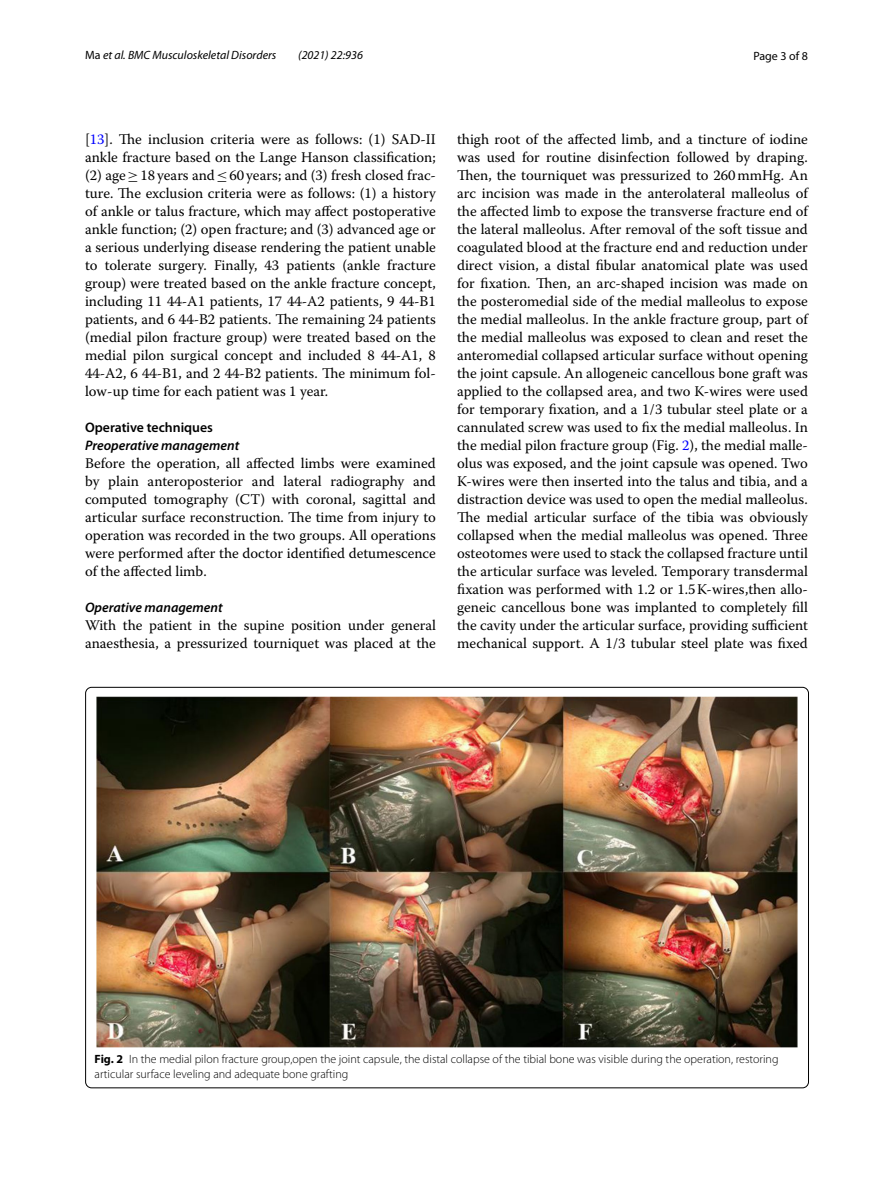
<style>
.page{position:relative;width:893px;height:1187px;background:#fff}
.page>*{position:absolute;margin:0;border:0;box-sizing:border-box;transform-origin:0 0}
.t1{font:14.7px/18px "Warnock Pro";color:#000;text-align:justify}
.t2{font:italic 600 13.8px "Myriad Pro";color:#000}
.t3{font:600 13.8px "Myriad Pro";color:#000}
.t4{font:300 12px/15px "Myriad Pro";color:#000}
.t5{font:italic 12px "Myriad Pro";color:#000}
.t6{font:12px "Myriad Pro";color:#000}
.s1{font-style:normal}
.s2{color:#00f}
.s3{font-family:"MTSY"}
.s4{font-weight:700}
</style>
<div class="page">
<img style="left:97px;top:696px;width:700px;height:351px">
<p class="t5" style="left:85px;top:48px;width:193px"><span class="s1">Ma</span> et al. BMC Musculoskeletal Disorders</p>
<p class="t5" style="left:298px;top:48px;width:66px">(2021) 22:936</p>
<p class="t6" style="left:753px;top:48px;width:56px">Page 3 of 8</p>
<p class="t1" style="left:85px;top:130px;width:352px">[<span class="s2">13</span>]. The inclusion criteria were as follows: (1) SAD-II ankle fracture based on the Lange Hanson classification; (2) age<span class="s3">≥</span>18years and<span class="s3">≤</span>60years; and (3) fresh closed frac&shy;ture. The exclusion criteria were as follows: (1) a history of ankle or talus fracture, which may affect postoperative ankle function; (2) open fracture; and (3) advanced age or a serious underlying disease rendering the patient unable to tolerate surgery. Finally, 43 patients (ankle fracture group) were treated based on the ankle fracture concept, including 11 44-A1 patients, 17 44-A2 patients, 9 44-B1 patients, and 6 44-B2 patients. The remaining 24 patients (medial pilon fracture group) were treated based on the medial pilon surgical concept and included 8 44-A1, 8<br>44-A2, 6 44-B1, and 2 44-B2 patients. The minimum fol&shy;low-up time for each patient was 1 year.</p>
<p class="t3" style="left:85px;top:418px;width:129px">Operative techniques</p>
<p class="t2" style="left:85px;top:436px;width:156px">Preoperative management</p>
<p class="t1" style="left:85px;top:454px;width:352px">Before the operation, all affected limbs were examined by plain anteroposterior and lateral radiography and computed tomography (CT) with coronal, sagittal and articular surface reconstruction. The time from injury to operation was recorded in the two groups. All operations were performed after the doctor identified detumescence of the affected limb.</p>
<p class="t2" style="left:85px;top:598px;width:139px">Operative management</p>
<p class="t1" style="left:85px;top:616px;width:352px">With the patient in the supine position under general anaesthesia, a pressurized tourniquet was placed at the</p>
<p class="t1" style="left:457px;top:130px;width:352px">thigh root of the affected limb, and a tincture of iodine was used for routine disinfection followed by draping.<br>Then, the tourniquet was pressurized to 260mmHg. An arc incision was made in the anterolateral malleolus of the affected limb to expose the transverse fracture end of the lateral malleolus. After removal of the soft tissue and coagulated blood at the fracture end and reduction under direct vision, a distal fibular anatomical plate was used for fixation. Then, an arc-shaped incision was made on the posteromedial side of the medial malleolus to expose the medial malleolus. In the ankle fracture group, part of the medial malleolus was exposed to clean and reset the anteromedial collapsed articular surface without opening the joint capsule. An allogeneic cancellous bone graft was applied to the collapsed area, and two K-wires were used for temporary fixation, and a 1/3 tubular steel plate or a cannulated screw was used to fix the medial malleolus. In the medial pilon fracture group (Fig. <span class="s2">2</span>), the medial malle&shy;olus was exposed, and the joint capsule was opened. Two K-wires were then inserted into the talus and tibia, and a distraction device was used to open the medial malleolus.<br>The medial articular surface of the tibia was obviously collapsed when the medial malleolus was opened. Three osteotomes were used to stack the collapsed fracture until the articular surface was leveled. Temporary transdermal fixation was performed with 1.2 or 1.5K-wires,then allo&shy;geneic cancellous bone was implanted to completely fill the cavity under the articular surface, providing sufficient mechanical support. A 1/3 tubular steel plate was fixed</p>
<p class="t4" style="left:95px;top:1051px;width:685px"><span class="s4">Fig. 2</span> In the medial pilon fracture group,open the joint capsule, the distal collapse of the tibial bone was visible during the operation, restoring articular surface leveling and adequate bone grafting</p>
</div>
